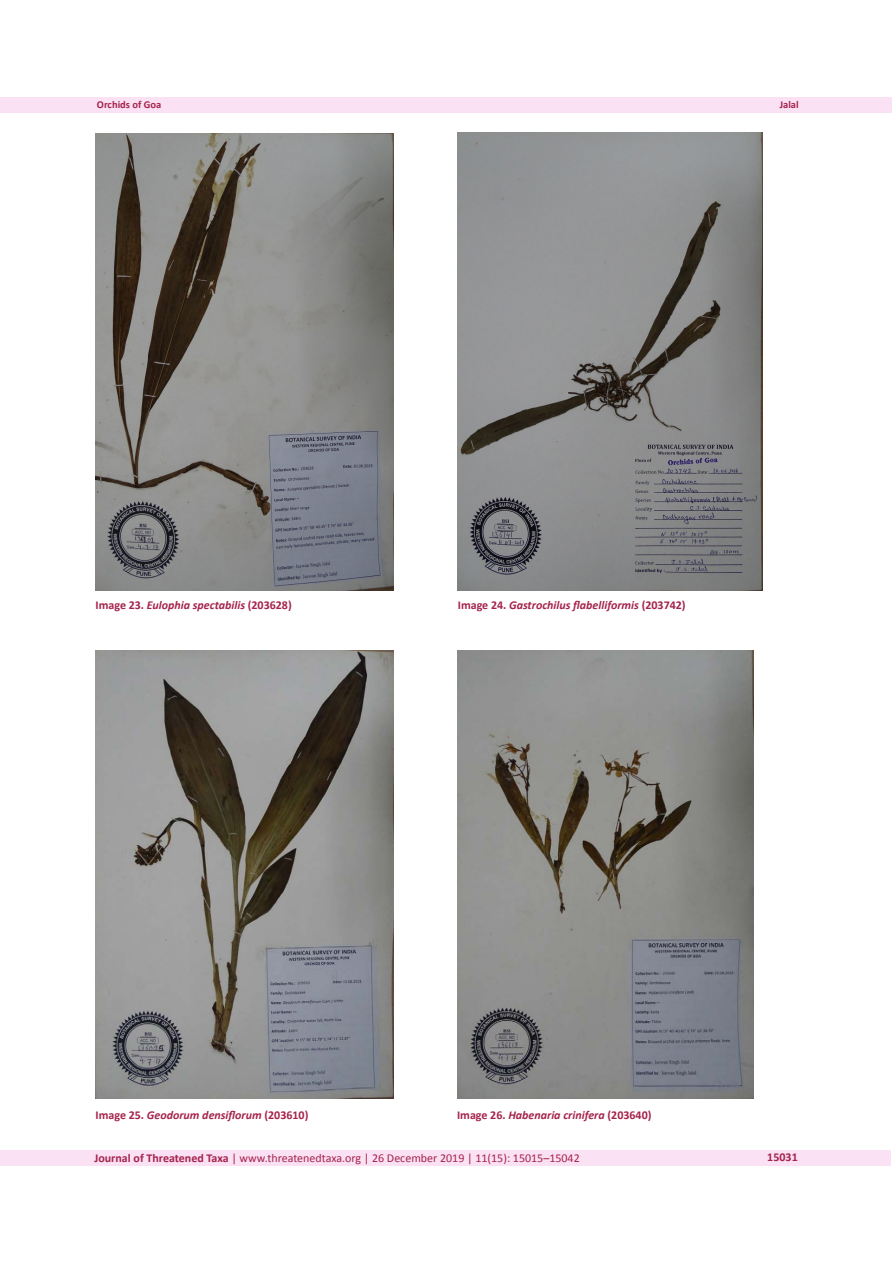
<style>
.page{position:relative;width:893px;height:1263px;background:#fff}
.page>*{position:absolute;margin:0;border:0;box-sizing:border-box;transform-origin:0 0}
.t1{font:12px "Calibri 2";color:#a5234c}
.t2{font:italic 700 12px "Calibri";color:#a5234c}
.t3{font:12px "Calibri Bold Italic 2";color:#a5234c}
.t4{font:12px "Calibri Bold 2";color:#a5234c}
.t5{font:10.5px "Calibri Bold 2";color:#a5234c}
.s1{font-family:"Calibri";font-weight:700}
.s2{font-style:normal}
.s3{font-family:"Calibri Bold 2"}
</style>
<div class="page">
<div style="left:1px;top:97px;width:891px;height:15px;background:#fbe1f4"></div>
<div style="left:0;top:1150px;width:891px;height:16px;background:#fbe1f4"></div>
<img style="left:96px;top:133px;width:297px;height:457px">
<img style="left:458px;top:133px;width:305px;height:457px">
<img style="left:96px;top:650px;width:297px;height:448px">
<img style="left:458px;top:650px;width:295px;height:448px">
<p class="t5" style="left:97px;top:98px;width:66px">Orchids of Goa</p>
<p class="t5" style="left:780px;top:98px;width:20px">Jalal</p>
<p class="t3" style="left:96px;top:597px;width:198px"><span class="s1">Image 23.</span> Eulophia spectabilis <span class="s1">(203628)</span></p>
<p class="t2" style="left:458px;top:597px;width:229px"><span class="s2">Image 24.</span> Gastrochilus flabelliformis <span class="s2">(203742)</span></p>
<p class="t2" style="left:96px;top:1107px;width:214px"><span class="s2">Image 25.</span> Geodorum densiflorum <span class="s2">(203610)</span></p>
<p class="t3" style="left:457px;top:1107px;width:196px"><span class="s1">Image 26.</span> Habenaria crinifera <span class="s1">(203640)</span></p>
<p class="t1" style="left:94px;top:1150px;width:487px"><span class="s3">Journal of Threatened Taxa</span> | www.threatenedtaxa.org | 26 December 2019 | 11(15): 15015–15042</p>
<p class="t4" style="left:767px;top:1149px;width:32px">15031</p>
</div>
